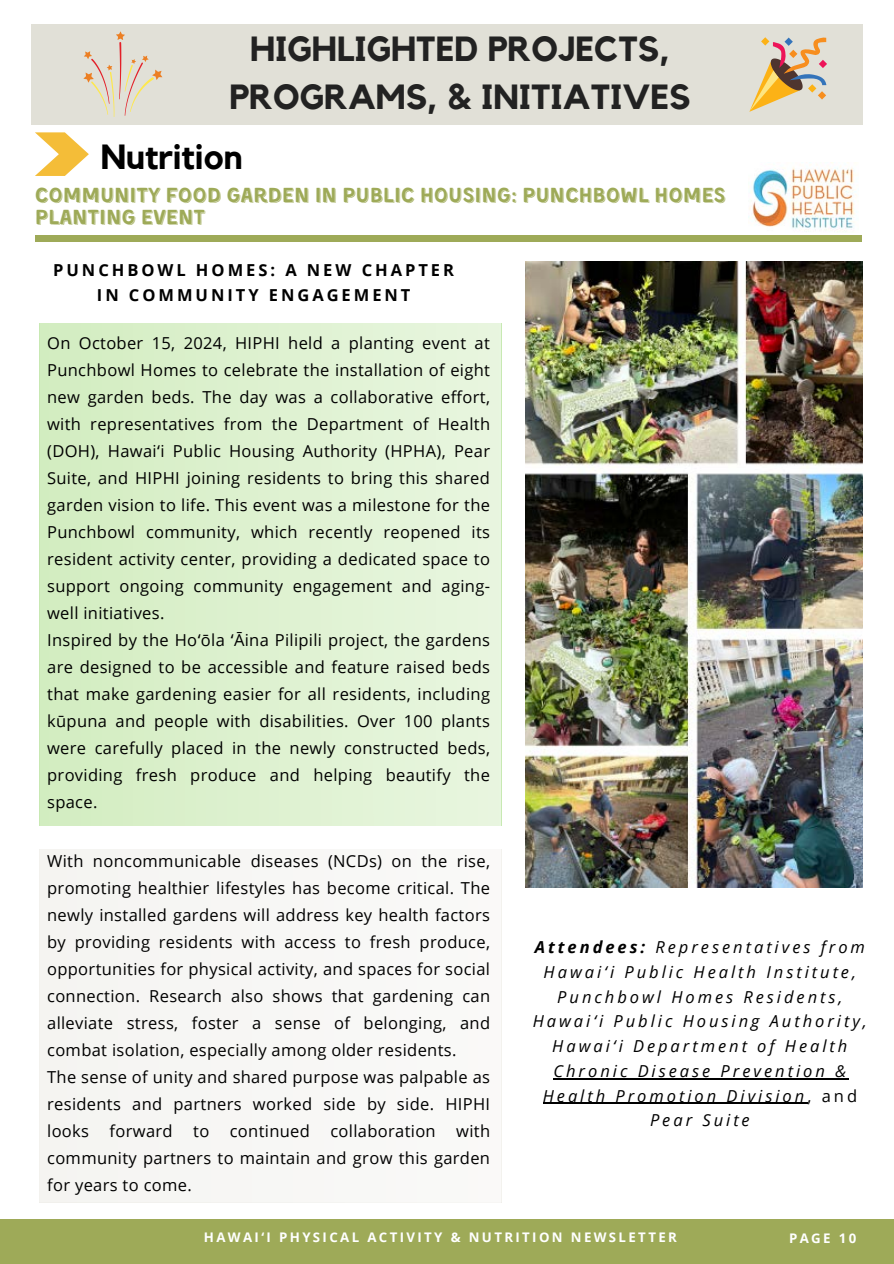
<style>
.page{position:relative;width:894px;height:1264px;background:#fff}
.page>*{position:absolute;margin:0;border:0;box-sizing:border-box;transform-origin:0 0}
.t1{font:700 34.8px/48.3px "Kollektif";color:#222;text-align:center}
.t2{font:700 34.8px "Kollektif";color:#000}
.t3{font:21px/22.5px "Kent 4 F Shadowed";color:#9eaa58}
.t4{font:16.5px/27px "Open Sans";letter-spacing:.02em;color:#000}
.t5{font:italic 16.5px/24.8px "Open Sans";letter-spacing:.18em;color:#000;text-align:center}
.t6{font:700 16.5px/24.8px "Open Sans";letter-spacing:.18em;color:#000;text-align:center}
.t7{font:700 13.2px "Open Sans";letter-spacing:.18em;color:#fff}
.s1{font-family:"Noto Sans"}
.s2{font-weight:700}
.s3{font-style:normal}
</style>
<div class="page">
<div style="left:0;top:1219px;width:893px;height:44px;background:#9eaa58"></div>
<svg style="left:35px;top:132px;width:54px;height:44px"></svg>
<div style="left:35px;top:235px;width:826px;height:6px;background:#9eaa58"></div>
<div style="left:810px;top:24px;width:52px;height:100px;background:#e1e0d7"></div>
<div style="left:83px;top:24px;width:727px;height:100px;background:#e1e0d7"></div>
<div style="left:31px;top:24px;width:52px;height:100px;background:#e1e0d7"></div>
<svg style="left:39px;top:324px;width:462px;height:502px;background:#ddf1d0"></svg>
<img style="left:748px;top:164px;width:108px;height:67px">
<img style="left:525px;top:261px;width:336px;height:626px">
<div style="left:39px;top:849px;width:213px;height:352px;background:#f6f5f3"></div>
<svg style="left:83px;top:31px;width:79px;height:86px"></svg>
<svg style="left:749px;top:37px;width:77px;height:75px"></svg>
<hr style="left:553px;top:1078px;width:296px;height:1px;background:#000">
<hr style="left:542px;top:1102px;width:265px;height:1px;background:#000">
<h4 class="t1" style="left:229px;top:26px;width:462px">HIGHLIGHTED PROJECTS,<br>PROGRAMS, &amp; INITIATIVES</h4>
<p class="t2" style="left:101px;top:140px;width:143px">Nutrition</p>
<h1 class="t3" style="left:35px;top:185px;width:692px">COMMUNITY FOOD GARDEN IN PUBLIC HOUSING: PUNCHBOWL HOMES<br>PLANTING EVENT</h1>
<h2 class="t6" style="left:53px;top:257px;width:402px">PUNCHBOWL HOMES: A NEW CHAPTER<br>IN COMMUNITY ENGAGEMENT</h2>
<p class="t4" style="left:47px;top:329px;width:444px">On October 15, 2024, HIPHI held a planting event at Punchbowl Homes to celebrate the installation of eight new garden beds. The day was a collaborative effort, with representatives from the Department of Health (DOH), Hawai<span class="s1">ʻ</span>i Public Housing Authority (HPHA), Pear Suite, and HIPHI joining residents to bring this shared garden vision to life. This event was a milestone for the Punchbowl community, which recently reopened its resident activity center, providing a dedicated space to support ongoing community engagement and aging&shy;well initiatives.<br>Inspired by the Ho<span class="s1">ʻ</span>ōla <span class="s1">ʻ</span>Āina Pilipili project, the gardens are designed to be accessible and feature raised beds that make gardening easier for all residents, including kūpuna and people with disabilities. Over 100 plants were carefully placed in the newly constructed beds, providing fresh produce and helping beautify the space.</p>
<p class="t4" style="left:47px;top:846px;width:444px">With noncommunicable diseases (NCDs) on the rise, promoting healthier lifestyles has become critical. The newly installed gardens will address key health factors by providing residents with access to fresh produce, opportunities for physical activity, and spaces for social connection. Research also shows that gardening can alleviate stress, foster a sense of belonging, and combat isolation, especially among older residents.<br>The sense of unity and shared purpose was palpable as residents and partners worked side by side. HIPHI looks forward to continued collaboration with community partners to maintain and grow this garden for years to come.</p>
<h3 class="t5" style="left:532px;top:934px;width:335px"><span class="s2">Attendees:</span> Representatives from<br>Hawai‘i Public Health Institute,<br>Punchbowl Homes Residents,<br>Hawai‘i Public Housing Authority,<br>Hawai‘i Department of Health<br>Chronic Disease Prevention &amp;<br>Health Promotion Division<span class="s3">, and<br></span>Pear Suite</h3>
<p class="t7" style="left:204px;top:1228px;width:474px">HAWAI‘I PHYSICAL ACTIVITY &amp; NUTRITION NEWSLETTER</p>
<p class="t7" style="left:788px;top:1229px;width:69px">PAGE 10</p>
</div>
